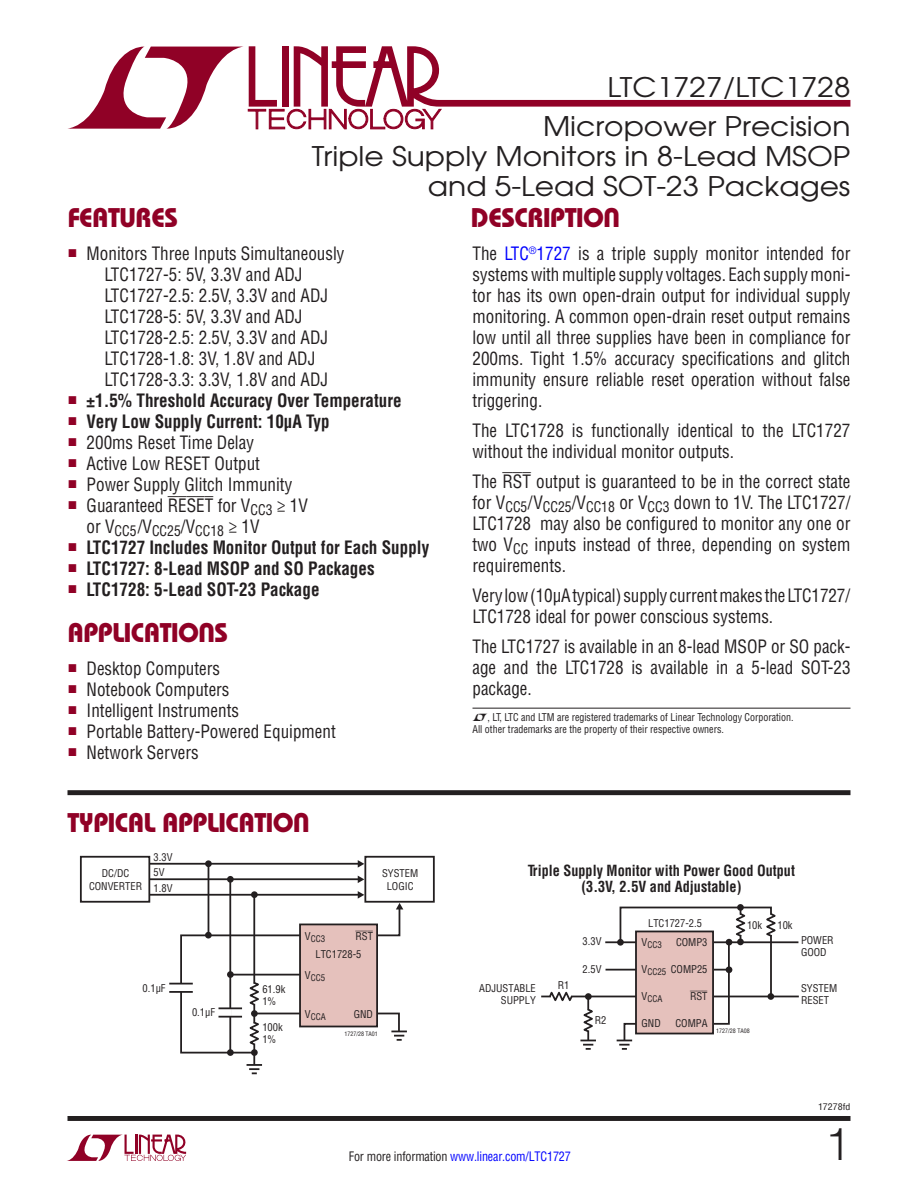
<style>
.page{position:relative;width:918px;height:1188px;background:#fff}
.page>*{position:absolute;margin:0;border:0;box-sizing:border-box;transform-origin:0 0}
.t1{font:300 45px "Helvetica";color:#231f20}
.t2{font:27px/30px "Avant Garde";color:#231f20;text-align:right;scale:1.1 1}
.t3{font:27px "Linear Bauhaus";letter-spacing:-.02em;color:#900126}
.t4{font:18px/21px "Linear Helv Cond";color:#231f20;text-align:justify;scale:.95 1}
.t5{font:700 18px "Linear Helv Cond";color:#231f20;scale:.95 1}
.t6{font:700 15px/16.5px "Linear Helv Cond";color:#231f20;text-align:center;scale:.95 1}
.t7{font:14.4px "Linear Helv Cond";color:#231f20;scale:.95 1}
.t8{font:12.75px "Linear Helv Cond";letter-spacing:-.015em;color:#00f;scale:.95 1}
.t9{font:10.5px/12px "Linear Helv Cond";color:#231f20}
.t10{font:10.5px/12px "Linear Helv Cond";color:#231f20;scale:.95 1}
.t11{font:10.5px "Linear Helv Cond Ovr";color:#231f20}
.t12{font:9px "Linear Helv Cond";color:#231f20}
.t13{font:9px "Linear Helv Cond";color:#231f20;scale:1.1 1}
.t14{font:6px "Linear Helv Cond";color:#231f20}
.s1{font-family:"Linear Helv Cond Ovr"}
.s2{color:#00f}
.s3{color:#231f20}
</style>
<div class="page">
<svg style="left:67px;top:1135px;width:119px;height:26px"></svg>
<div style="left:68px;top:1116px;width:782px;height:5px;background:#231f20"></div>
<div style="left:68px;top:790px;width:782px;height:5px;background:#231f20"></div>
<hr style="left:472px;top:708px;width:378px;height:1px;background:#231f20">
<hr style="left:229px;top:879px;width:2px;height:173px;background:#231f20">
<hr style="left:253px;top:895px;width:2px;height:173px;background:#231f20">
<hr style="left:208px;top:864px;width:1px;height:71px;background:#231f20">
<svg style="left:247px;top:1064px;width:15px;height:10px"></svg>
<hr style="left:124px;top:863px;width:235px;height:2px;background:#231f20">
<hr style="left:124px;top:878px;width:235px;height:2px;background:#231f20">
<hr style="left:124px;top:894px;width:235px;height:2px;background:#231f20">
<div style="left:81px;top:857px;width:68px;height:45px;background:#fff"></div>
<div style="left:80px;top:856px;width:70px;height:47px;border:2px solid #231f20"></div>
<div style="left:364px;top:856px;width:71px;height:47px;border:2px solid #231f20"></div>
<svg style="left:358px;top:860px;width:6px;height:8px"></svg>
<svg style="left:358px;top:876px;width:6px;height:7px"></svg>
<svg style="left:179px;top:891px;width:228px;height:163px"></svg>
<hr style="left:169px;top:983px;width:24px;height:2px;background:#231f20">
<hr style="left:169px;top:991px;width:24px;height:2px;background:#231f20">
<div style="left:251px;top:1010px;width:7px;height:7px;background:#231f20;border-radius:50%"></div>
<div style="left:251px;top:1049px;width:7px;height:7px;background:#231f20;border-radius:50%"></div>
<div style="left:227px;top:1049px;width:7px;height:7px;background:#231f20;border-radius:50%"></div>
<div style="left:227px;top:971px;width:7px;height:7px;background:#231f20;border-radius:50%"></div>
<div style="left:205px;top:932px;width:7px;height:7px;background:#231f20;border-radius:50%"></div>
<div style="left:251px;top:891px;width:7px;height:7px;background:#231f20;border-radius:50%"></div>
<div style="left:227px;top:876px;width:7px;height:7px;background:#231f20;border-radius:50%"></div>
<div style="left:205px;top:860px;width:7px;height:7px;background:#231f20;border-radius:50%"></div>
<hr style="left:587px;top:997px;width:2px;height:47px;background:#231f20">
<hr style="left:605px;top:941px;width:193px;height:2px;background:#231f20">
<hr style="left:606px;top:969px;width:123px;height:2px;background:#231f20">
<hr style="left:541px;top:996px;width:258px;height:1px;background:#231f20">
<svg style="left:580px;top:1040px;width:16px;height:10px"></svg>
<svg style="left:547px;top:991px;width:27px;height:11px"></svg>
<div style="left:737px;top:904px;width:7px;height:7px;background:#231f20;border-radius:50%"></div>
<div style="left:585px;top:993px;width:7px;height:7px;background:#231f20;border-radius:50%"></div>
<svg style="left:583px;top:1007px;width:10px;height:27px"></svg>
<svg style="left:617px;top:906px;width:162px;height:144px"></svg>
<div style="left:636px;top:931px;width:77px;height:103px;background:#e5c1bc"></div>
<div style="left:635px;top:931px;width:79px;height:103px;border:2px solid #231f20"></div>
<svg style="left:68px;top:46px;width:782px;height:84px"></svg>
<h2 class="t2" style="left:608px;top:72px;width:222px">LTC1727/LTC1728</h2>
<h2 class="t3" style="left:68px;top:201px;width:112px">FEATURES</h2>
<h2 class="t2" style="left:312px;top:111px;width:491px">Micropower Precision<br>Triple Supply Monitors in 8-Lead MSOP and 5-Lead SOT-23 Packages</h2>
<h2 class="t3" style="left:471px;top:201px;width:151px">DESCRIPTION</h2>
<p class="t4" style="left:105px;top:242px;width:254px;text-align:left;text-indent:-36px"><sup>■</sup> Monitors Three Inputs Simultaneously<br>LTC1727-5: 5V, 3.3V and ADJ<br>LTC1727-2.5: 2.5V, 3.3V and ADJ<br>LTC1728-5: 5V, 3.3V and ADJ<br>LTC1728-2.5: 2.5V, 3.3V and ADJ<br>LTC1728-1.8: 3V, 1.8V and ADJ<br>LTC1728-3.3: 3.3V, 1.8V and ADJ</p>
<p class="t5" style="left:69px;top:389px;width:352px"><sup>■</sup> ±1.5% Threshold Accuracy Over Temperature</p>
<p class="t5" style="left:69px;top:410px;width:276px"><sup>■</sup> Very Low Supply Current: 10µA Typ</p>
<p class="t4" style="left:69px;top:431px;width:197px"><sup>■</sup> 200ms Reset Time Delay</p>
<p class="t4" style="left:69px;top:452px;width:203px"><sup>■</sup> Active Low RESET Output</p>
<p class="t4" style="left:69px;top:473px;width:237px"><sup>■</sup> Power Supply Glitch Immunity</p>
<p class="t4" style="left:69px;top:494px;width:253px"><sup>■</sup> Guaranteed <span class="s1">RESET</span> for V<sub>CC3</sub> ≥ 1V</p>
<p class="t7" style="left:87px;top:522px;width:184px"><sup>or</sup> <sup>V</sup>CC5<sup>/V</sup>CC25<sup>/V</sup>CC18 <sup>≥</sup> <sup>1V</sup></p>
<p class="t5" style="left:69px;top:536px;width:381px"><sup>■</sup> LTC1727 Includes Monitor Output for Each Supply</p>
<p class="t5" style="left:69px;top:557px;width:324px"><sup>■</sup> LTC1727: 8-Lead MSOP and SO Packages</p>
<p class="t5" style="left:69px;top:578px;width:266px"><sup>■</sup> LTC1728: 5-Lead SOT-23 Package</p>
<h2 class="t3" style="left:68px;top:616px;width:162px">APPLICATIONS</h2>
<p class="t4" style="left:69px;top:657px;width:161px"><sup>■</sup> Desktop Computers</p>
<p class="t4" style="left:69px;top:678px;width:171px"><sup>■</sup> Notebook Computers</p>
<p class="t4" style="left:69px;top:699px;width:181px"><sup>■</sup> Intelligent Instruments</p>
<p class="t4" style="left:69px;top:720px;width:283px"><sup>■</sup> Portable Battery-Powered Equipment</p>
<p class="t4" style="left:69px;top:741px;width:139px"><sup>■</sup> Network Servers</p>
<h2 class="t3" style="left:68px;top:806px;width:244px">TYPICAL APPLICATION</h2>
<p class="t9" style="left:154px;top:849px;width:20px;line-height:15.5px">3.3V<br>5V<br>1.8V</p>
<p class="t9" style="left:89px;top:868px;width:55px;text-align:center">DC/DC<br>CONVERTER</p>
<p class="t9" style="left:382px;top:868px;width:38px;text-align:center">SYSTEM<br>LOGIC</p>
<p class="t9" style="left:143px;top:982px;width:25px">0.1µF</p>
<p class="t9" style="left:192px;top:1006px;width:25px">0.1µF</p>
<p class="t9" style="left:262px;top:983px;width:25px">61.9k<br>1%</p>
<p class="t9" style="left:262px;top:1021px;width:22px">100k<br>1%</p>
<p class="t11" style="left:355px;top:929px;width:19px">RST</p>
<p class="t12" style="left:305px;top:933px;width:22px"><sup>V</sup>CC3</p>
<p class="t12" style="left:305px;top:972px;width:22px"><sup>V</sup>CC5</p>
<p class="t12" style="left:305px;top:1011px;width:22px"><sup>V</sup>CCA</p>
<p class="t9" style="left:315px;top:948px;width:48px">LTC1728-5</p>
<p class="t9" style="left:354px;top:1008px;width:21px">GND</p>
<p class="t14" style="left:344px;top:1030px;width:35px">1727/28 TA01</p>
<p class="t4" style="left:472px;top:242px;width:399px">The <span class="s2">LTC</span><sup>®</sup><span class="s2">1727</span> is a triple supply monitor intended for systems with multiple supply voltages. Each supply moni&shy;tor has its own open-drain output for individual supply monitoring. A common open-drain reset output remains low until all three supplies have been in compliance for 200ms. Tight 1.5% accuracy specifications and glitch immunity ensure reliable reset operation without false triggering.</p>
<p class="t4" style="left:472px;top:419px;width:399px">The LTC1728 is functionally identical to the LTC1727 without the individual monitor outputs.</p>
<p class="t4" style="left:472px;top:470px;width:399px">The <span class="s1">RST</span> output is guaranteed to be in the correct state for V<sub>CC5</sub>/V<sub>CC25</sub>/V<sub>CC18</sub> or V<sub>CC3</sub> down to 1V. The LTC1727/ LTC1728 may also be configured to monitor any one or two V<sub>CC</sub> inputs instead of three, depending on system requirements.</p>
<p class="t4" style="left:472px;top:584px;width:399px">Very low (10µA typical) supply current makes the LTC1727/<br>LTC1728 ideal for power conscious systems.</p>
<p class="t4" style="left:472px;top:635px;width:399px">The LTC1727 is available in an 8-lead MSOP or SO pack&shy;age and the LTC1728 is available in a 5-lead SOT-23 package.</p>
<p class="t10" style="left:472px;top:711px;width:340px;text-indent:15px">, LT, LTC and LTM are registered trademarks of Linear Technology Corporation.<br>All other trademarks are the property of their respective owners.</p>
<p class="t6" style="left:528px;top:862px;width:283px">Triple Supply Monitor with Power Good Output (3.3V, 2.5V and Adjustable)</p>
<p class="t9" style="left:479px;top:982px;width:58px;text-align:right">ADJUSTABLE<br>SUPPLY</p>
<p class="t9" style="left:558px;top:979px;width:13px">R1</p>
<p class="t9" style="left:583px;top:935px;width:20px">3.3V</p>
<p class="t9" style="left:583px;top:963px;width:20px">2.5V</p>
<p class="t9" style="left:595px;top:1014px;width:13px">R2</p>
<p class="t9" style="left:648px;top:917px;width:55px">LTC1727-2.5</p>
<p class="t9" style="left:676px;top:936px;width:33px">COMP3</p>
<p class="t9" style="left:671px;top:963px;width:38px">COMP25</p>
<p class="t11" style="left:690px;top:990px;width:19px">RST</p>
<p class="t9" style="left:675px;top:1017px;width:34px">COMPA</p>
<p class="t12" style="left:642px;top:940px;width:22px"><sup>V</sup>CC3</p>
<p class="t12" style="left:642px;top:967px;width:26px"><sup>V</sup>CC25</p>
<p class="t12" style="left:642px;top:994px;width:22px"><sup>V</sup>CCA</p>
<p class="t9" style="left:642px;top:1017px;width:21px">GND</p>
<p class="t9" style="left:747px;top:919px;width:17px">10k</p>
<p class="t14" style="left:716px;top:1027px;width:35px">1727/28 TA08</p>
<p class="t9" style="left:777px;top:919px;width:17px">10k</p>
<p class="t9" style="left:801px;top:934px;width:34px">POWER<br>GOOD</p>
<p class="t9" style="left:801px;top:982px;width:38px">SYSTEM<br>RESET</p>
<p class="t13" style="left:818px;top:1102px;width:31px">17278fd</p>
<p class="t8" style="left:349px;top:1148px;width:235px"><span class="s3">For more information</span> www.linear.com/LTC1727</p>
<h1 class="t1" style="left:825px;top:1116px;width:27px">1</h1>
</div>
